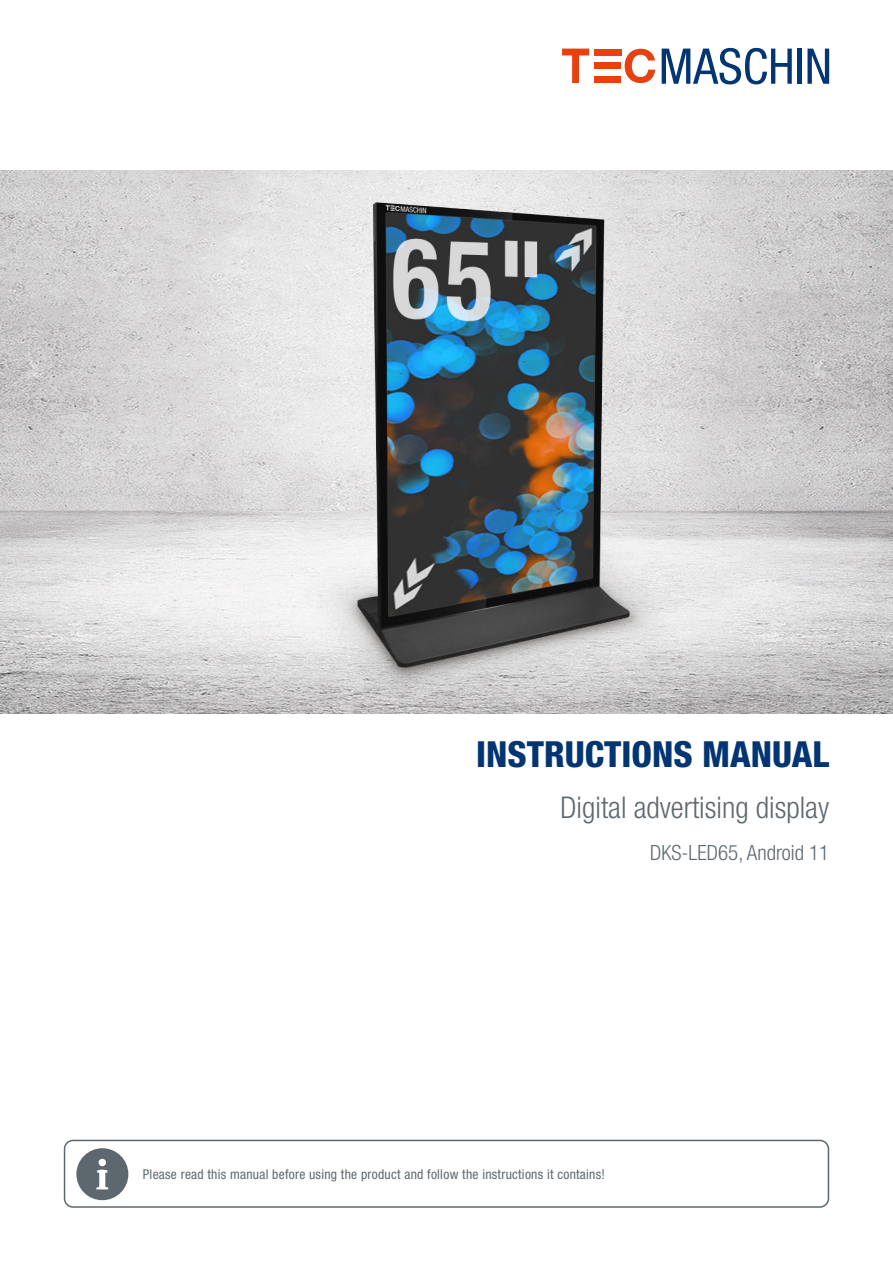
<style>
.page{position:relative;width:893px;height:1263px;background:#fff}
.page>*{position:absolute;margin:0;border:0;box-sizing:border-box;transform-origin:0 0}
.t1{font:800 condensed 36px "Helvetica Neue LT Pro";color:#033572}
.t2{font:300 condensed 30px "Helvetica Neue LT Pro";color:#5d686e}
.t3{font:300 condensed 21px "Helvetica Neue LT Pro";color:#5d686e}
.t4{font:condensed 13.5px "Helvetica Neue LT Pro";letter-spacing:.02em;color:#5d686e}
</style>
<div class="page">
<svg style="left:662px;top:48px;width:130px;height:36px"></svg>
<div style="left:797px;top:49px;width:5px;height:35px;background:#033572"></div>
<svg style="left:807px;top:49px;width:22px;height:35px"></svg>
<svg style="left:625px;top:49px;width:30px;height:34px"></svg>
<div style="left:594px;top:49px;width:27px;height:6px;background:#e74011"></div>
<svg style="left:562px;top:49px;width:27px;height:34px"></svg>
<div style="left:594px;top:62px;width:27px;height:7px;background:#e74011"></div>
<div style="left:594px;top:76px;width:27px;height:7px;background:#e74011"></div>
<img style="left:0;top:170px;width:893px;height:543px">
<div style="left:64px;top:1140px;width:765px;height:68px;border:2px solid #5d686e;border-radius:9px"></div>
<svg style="left:76px;top:1148px;width:52px;height:52px"></svg>
<img style="left:173px;top:187px;width:612px;height:510px">
<h1 class="t1" style="left:476px;top:732px;width:354px">INSTRUCTIONS MANUAL</h1>
<h2 class="t2" style="left:560px;top:790px;width:270px">Digital advertising display</h2>
<h3 class="t3" style="left:650px;top:840px;width:180px">DKS-LED65, Android 11</h3>
<p class="t4" style="left:143px;top:1166px;width:464px">Please read this manual before using the product and follow the instructions it contains!</p>
</div>
